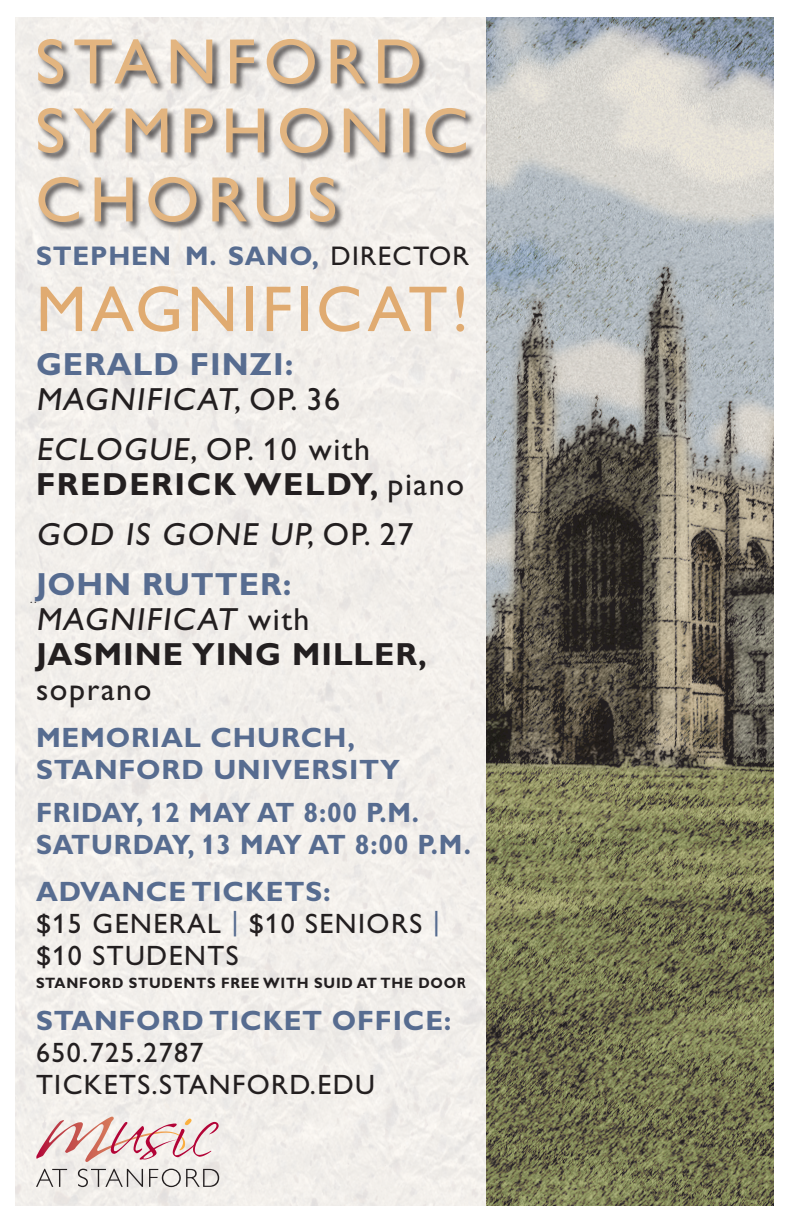
<style>
.page{position:relative;width:792px;height:1224px;background:#fff}
.page>*{position:absolute;margin:0;border:0;box-sizing:border-box;transform-origin:0 0}
.t1{font:65px "Gill Sans SC";letter-spacing:.06em;color:#e0ab71}
.t2{font:32px/35px "Gill Alt One";letter-spacing:.05em;color:#231f20}
.t3{font:28px/32px "Gill Alt One";letter-spacing:.05em;color:#231f20}
.t4{font:700 28px/32px "Gill Alt One";letter-spacing:.03em;color:#576c90;scale:.95 1}
.t5{font:700 28px/32px "Gill Alt One";letter-spacing:.03em;color:#576c90}
.t6{font:700 27px "Gill Alt One";letter-spacing:.03em;color:#576c90}
.t7{font:700 15px "Gill Alt One";letter-spacing:.05em;color:#231f20;scale:.95 1}
.t8{font:12px "Times";color:#231f20}
.s1{font-weight:400;color:#231f20}
.s2{font-weight:700;color:#576c90}
.s3{font-weight:700}
.s4{color:#576c90}
</style>
<div class="page">
<div style="left:38px;top:176px;width:307px;height:56px;background:#231f20;opacity:.75"></div>
<svg style="left:39px;top:177px;width:296px;height:45px;background:#d7c7b5"></svg>
<div style="left:37px;top:107px;width:439px;height:56px;background:#231f20;opacity:.75"></div>
<svg style="left:38px;top:108px;width:428px;height:45px;background:#d6c7b5"></svg>
<div style="left:37px;top:38px;width:392px;height:56px;background:#231f20;opacity:.75"></div>
<svg style="left:38px;top:39px;width:381px;height:45px;background:#d5c5b3"></svg>
<svg style="left:36px;top:1169px;width:31px;height:18px"></svg>
<svg style="left:78px;top:1169px;width:65px;height:18px"></svg>
<svg style="left:149px;top:1169px;width:70px;height:18px"></svg>
<svg style="left:36px;top:1117px;width:183px;height:45px;background:#e8cbca"></svg>
<img style="left:486px;top:18px;width:288px;height:1188px">
<p class="t6" style="left:36px;top:240px;width:434px">STEPHEN M. SANO, <span class="s1">DIRECTOR</span></p>
<p class="t1" style="left:36px;top:272px;width:435px">MAGNIFICAT!</p>
<p class="t2" style="left:36px;top:347px;width:306px"><span class="s2">GERALD FINZI:<br></span>MAGNIFICAT, OP. 36</p>
<p class="t2" style="left:36px;top:432px;width:430px">ECLOGUE, OP. 10 with<br><span class="s3">FREDERICK WELDY,</span> piano</p>
<p class="t2" style="left:36px;top:517px;width:379px">GOD IS GONE UP, OP. 27</p>
<p class="t2" style="left:36px;top:567px;width:392px"><span class="s2">JOHN RUTTER:<br></span>MAGNIFICAT with<br><span class="s3">JASMINE YING MILLER, </span>soprano</p>
<p class="t5" style="left:36px;top:721px;width:365px">MEMORIAL CHURCH,<br>STANFORD UNIVERSITY</p>
<p class="t4" style="left:36px;top:796px;width:459px">FRIDAY, 12 MAY AT 8:00 P.M.<br>SATURDAY, 13 MAY AT 8:00 P.M.</p>
<p class="t3" style="left:36px;top:875px;width:406px"><span class="s2">ADVANCE TICKETS:<br></span>$15 GENERAL <span class="s4">|</span> $10 SENIORS <span class="s4">| </span>$10 STUDENTS</p>
<p class="t7" style="left:36px;top:974px;width:455px">STANFORD STUDENTS FREE WITH SUID AT THE DOOR</p>
<p class="t3" style="left:36px;top:1005px;width:417px"><span class="s2">STANFORD TICKET OFFICE:<br></span>650.725.2787<br>TICKETS.STANFORD.EDU</p>
<p class="t8" style="left:21px;top:604px;width:5px;rotate:-90deg">:</p>
</div>
